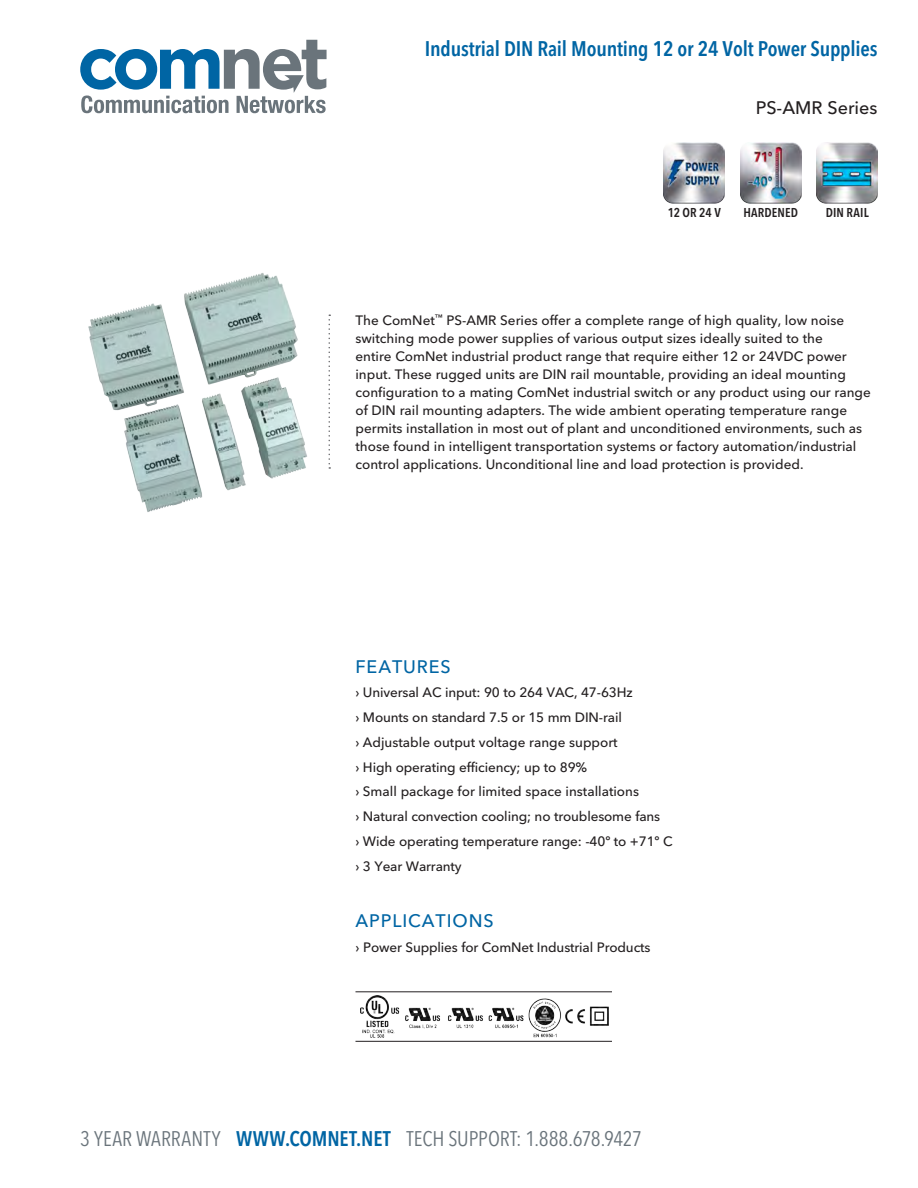
<style>
.page{position:relative;width:918px;height:1188px;background:#fff}
.page>*{position:absolute;margin:0;border:0;box-sizing:border-box;transform-origin:0 0}
.t1{font:condensed 21px "Avenir Next LT Pro";color:#6a747b}
.t2{font:600 condensed 21px "Avenir Next LT Pro";letter-spacing:-.01em;color:#0065a4}
.t3{font:500 18px "Avenir Next LT Pro";letter-spacing:.05em;color:#0065a4}
.t4{font:500 18px "Avenir Next LT Pro";color:#231f20}
.t5{font:500 13.5px/18px "Avenir Next LT Pro";color:#231f20}
.t6{font:600 condensed 12.75px "Avenir Next LT Pro";letter-spacing:.01em;color:#231f20}
.s1{font-weight:600;color:#0065a4}
</style>
<div class="page">
<svg style="left:80px;top:40px;width:247px;height:73px"></svg>
<svg style="left:328px;top:315px;width:2px;height:154px"></svg>
<img style="left:817px;top:143px;width:61px;height:61px">
<img style="left:740px;top:143px;width:61px;height:61px">
<img style="left:664px;top:143px;width:61px;height:61px">
<hr style="left:356px;top:991px;width:256px;height:1px;background:#231f20">
<hr style="left:356px;top:1041px;width:256px;height:1px;background:#231f20">
<img style="left:361px;top:996px;width:248px;height:42px">
<img style="left:88px;top:273px;width:219px;height:239px">
<p class="t2" style="left:425px;top:36px;width:454px">Industrial DIN Rail Mounting 12 or 24 Volt Power Supplies</p>
<p class="t4" style="left:756px;top:97px;width:123px">PS-AMR Series</p>
<p class="t6" style="left:668px;top:205px;width:55px">12 OR 24 V</p>
<p class="t6" style="left:743px;top:205px;width:56px">HARDENED</p>
<p class="t6" style="left:826px;top:205px;width:45px">DIN RAIL</p>
<p class="t5" style="left:355px;top:311px;width:517px">The ComNet<sup>™</sup> PS-AMR Series offer a complete range of high quality, low noise switching mode power supplies of various output sizes ideally suited to the<br>entire ComNet industrial product range that require either 12 or 24VDC power input. These rugged units are DIN rail mountable, providing an ideal mounting configuration to a mating ComNet industrial switch or any product using our range of DIN rail mounting adapters. The wide ambient operating temperature range permits installation in most out of plant and unconditioned environments, such as those found in intelligent transportation systems or factory automation/industrial control applications. Unconditional line and load protection is provided.</p>
<p class="t3" style="left:356px;top:655px;width:97px">FEATURES</p>
<p class="t5" style="left:356px;top:684px;width:279px">› Universal AC input: 90 to 264 VAC, 47-63Hz</p>
<p class="t5" style="left:355px;top:708px;width:268px">› Mounts on standard 7.5 or 15 mm DIN-rail</p>
<p class="t5" style="left:355px;top:733px;width:264px">› Adjustable output voltage range support</p>
<p class="t5" style="left:355px;top:758px;width:233px">› High operating efficiency; up to 89%</p>
<p class="t5" style="left:355px;top:783px;width:285px">› Small package for limited space installations</p>
<p class="t5" style="left:355px;top:807px;width:306px">› Natural convection cooling; no troublesome fans</p>
<p class="t5" style="left:355px;top:832px;width:319px">› Wide operating temperature range: -40º to +71º C</p>
<p class="t5" style="left:355px;top:857px;width:108px">› 3 Year Warranty</p>
<p class="t3" style="left:356px;top:910px;width:140px">APPLICATIONS</p>
<p class="t5" style="left:356px;top:938px;width:297px">› Power Supplies for ComNet Industrial Products</p>
<h1 class="t1" style="left:80px;top:1126px;width:563px">3 YEAR WARRANTY <span class="s1">WWW.COMNET.NET</span> TECH SUPPORT: 1.888.678.9427</h1>
</div>
